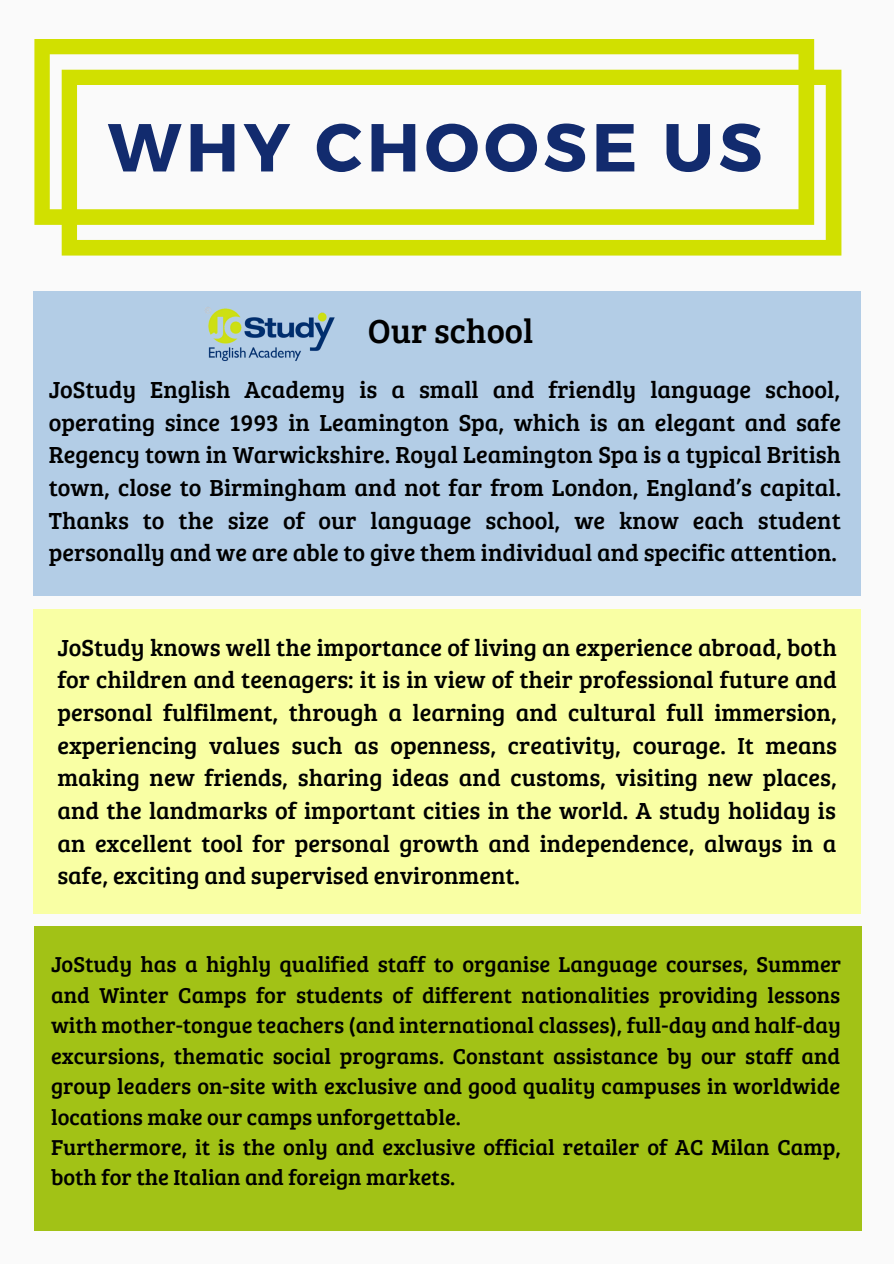
<style>
.page{position:relative;width:894px;height:1264px;background:#fff}
.page>*{position:absolute;margin:0;border:0;box-sizing:border-box;transform-origin:0 0}
.t1{font:700 67.65px "Montserrat";letter-spacing:.07em;color:#122b6e}
.t2{font:34.5px "Bree Serif";color:#000}
.t3{font:24px/32.7px "Bree Serif";color:#000;text-align:justify}
.t4{font:22.35px/30.5px "Bree Serif";color:#000;text-align:justify}
</style>
<div class="page">
<div style="left:0;top:0;width:893px;height:1263px;background:#fafafa"></div>
<svg style="left:34px;top:39px;width:779px;height:186px;fill:#d1e000"></svg>
<svg style="left:62px;top:70px;width:779px;height:185px"></svg>
<div style="left:34px;top:291px;width:826px;height:304px;background:#b3cde6"></div>
<div style="left:34px;top:609px;width:826px;height:304px;background:#f9ffa4"></div>
<div style="left:34px;top:926px;width:827px;height:304px;background:#a2c216"></div>
<img style="left:205px;top:307px;width:130px;height:54px">
<p class="t1" style="left:108px;top:103px;width:655px">WHY CHOOSE US</p>
<p class="t2" style="left:368px;top:306px;width:167px">Our school</p>
<p class="t3" style="left:49px;top:372px;width:793px">JoStudy English Academy is a small and friendly language school, operating since 1993 in Leamington Spa, which is an elegant and safe Regency town in Warwickshire. Royal Leamington Spa is a typical British town, close to Birmingham and not far from London, England’s capital.<br>Thanks to the size of our language school, we know each student personally and we are able to give them individual and specific attention.</p>
<p class="t3" style="left:57px;top:630px;width:780px">JoStudy knows well the importance of living an experience abroad, both for children and teenagers: it is in view of their professional future and personal fulfilment, through a learning and cultural full immersion, experiencing values such as openness, creativity, courage. It means making new friends, sharing ideas and customs, visiting new places, and the landmarks of important cities in the world. A study holiday is an excellent tool for personal growth and independence, always in a safe, exciting and supervised environment.</p>
<p class="t4" style="left:51px;top:948px;width:791px">JoStudy has a highly qualified staff to organise Language courses, Summer and Winter Camps for students of different nationalities providing lessons with mother-tongue teachers (and international classes), full-day and half-day excursions, thematic social programs. Constant assistance by our staff and group leaders on-site with exclusive and good quality campuses in worldwide locations make our camps unforgettable.</p>
<p class="t4" style="left:51px;top:1130px;width:791px">Furthermore, it is the only and exclusive official retailer of AC Milan Camp, both for the Italian and foreign markets.</p>
</div>
